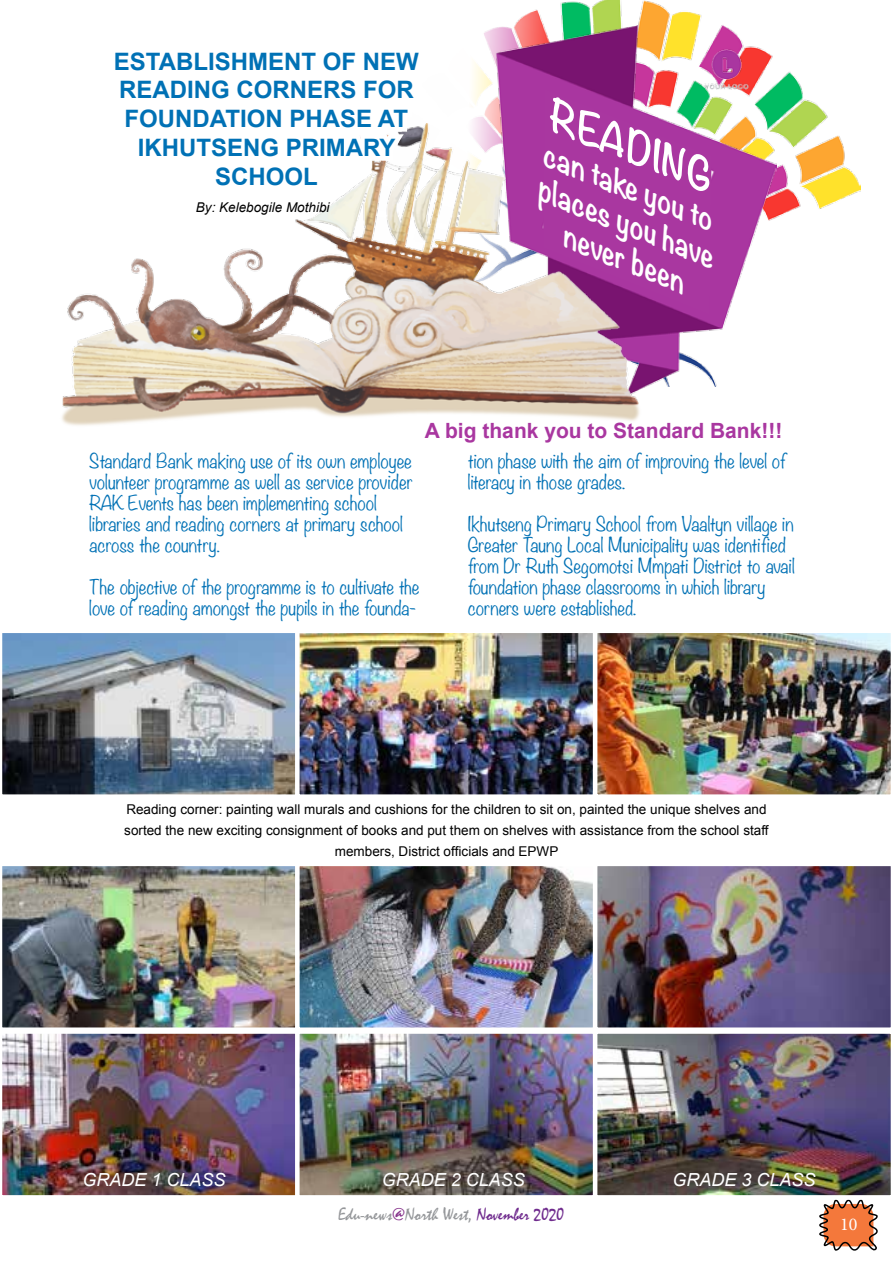
<style>
.page{position:relative;width:893px;height:1263px;background:#fff}
.page>*{position:absolute;margin:0;border:0;box-sizing:border-box;transform-origin:0 0}
.t1{font:italic 700 38.85px "Noteworthy";color:#fff}
.t2{font:italic 700 28.5px "Noteworthy";color:#fff}
.t3{font:700 24px/28.8px "Arial";color:#0071b5;text-align:center}
.t4{font:700 21px "Arial";color:#a937a0}
.t5{font:300 18px/21px "Noteworthy";color:#0071b5}
.t6{font:italic 18px "Arial";color:#fff}
.t7{font:18px "Mistral";color:#95979a}
.t8{font:18px "Minion Pro";color:#fff}
.t9{font:13.5px/21px "Arial";color:#000;text-align:center}
.t10{font:italic 13.5px "Arial";color:#000}
.s1{color:#86328b}
.s2{color:#702c8e}
</style>
<div class="page">
<svg style="left:819px;top:1199px;width:59px;height:52px"></svg>
<img style="left:514px;top:0;width:347px;height:218px">
<img style="left:472px;top:26px;width:305px;height:361px">
<svg style="left:543px;top:89px;width:168px;height:226px;background:#a84a9e"></svg>
<img style="left:62px;top:123px;width:590px;height:303px">
<svg style="left:104px;top:123px;width:326px;height:74px"></svg>
<img style="left:300px;top:633px;width:292px;height:161px">
<img style="left:2px;top:633px;width:293px;height:162px">
<div style="left:295px;top:628px;width:302px;height:171px;border:4px solid #fff"></div>
<img style="left:593px;top:628px;width:298px;height:171px">
<img style="left:300px;top:867px;width:292px;height:327px">
<img style="left:2px;top:866px;width:293px;height:162px">
<div style="left:295px;top:862px;width:302px;height:170px;border:4px solid #fff"></div>
<img style="left:593px;top:862px;width:298px;height:167px">
<img style="left:2px;top:1033px;width:293px;height:163px">
<div style="left:295px;top:1029px;width:302px;height:170px;border:4px solid #fff"></div>
<img style="left:593px;top:1029px;width:298px;height:170px">
<h3 class="t3" style="left:114px;top:47px;width:306px">ESTABLISHMENT OF NEW<br>READING CORNERS FOR<br>FOUNDATION PHASE AT<br>IKHUTSENG PRIMARY<br>SCHOOL</h3>
<p class="t10" style="left:196px;top:198px;width:135px">By: Kelebogile Mothibi</p>
<h1 class="t1" style="left:567px;top:83px;width:177px;rotate:22deg">READING</h1>
<h2 class="t2" style="left:557px;top:130px;width:183px;rotate:22deg">can take you to</h2>
<h2 class="t2" style="left:552px;top:165px;width:190px;rotate:22deg">places you have</h2>
<h2 class="t2" style="left:577px;top:212px;width:131px;rotate:22deg">never been</h2>
<p class="t4" style="left:425px;top:417px;width:359px">A big thank you to Standard Bank!!!</p>
<p class="t5" style="left:89px;top:450px;width:325px">Standard Bank making use of its own employee volunteer programme as well as service provider RAK Events has been implementing school libraries and reading corners at primary school across the country.</p>
<p class="t5" style="left:89px;top:576px;width:332px">The objective of the programme is to cultivate the love of reading amongst the pupils in the founda-</p>
<p class="t5" style="left:468px;top:450px;width:320px">tion phase with the aim of improving the level of literacy in those grades.</p>
<p class="t5" style="left:468px;top:513px;width:329px">Ikhutseng Primary School from Vaaltyn village in Greater Taung Local Municipality was identified from Dr Ruth Segomotsi Mmpati District to avail foundation phase classrooms in which library corners were established.</p>
<p class="t9" style="left:124px;top:799px;width:646px">Reading corner: painting wall murals and cushions for the children to sit on, painted the unique shelves and sorted the new exciting consignment of books and put them on shelves with assistance from the school staff members, District officials and EPWP</p>
<p class="t6" style="left:82px;top:1168px;width:145px">GRADE 1 CLASS</p>
<p class="t6" style="left:382px;top:1168px;width:145px">GRADE 2 CLASS</p>
<p class="t6" style="left:672px;top:1168px;width:145px">GRADE 3 CLASS</p>
<p class="t7" style="left:338px;top:1204px;width:228px">Edu-news<span class="s1">@</span>North West, <span class="s2">November 2020</span></p>
<p class="t8" style="left:840px;top:1212px;width:19px">10</p>
</div>
